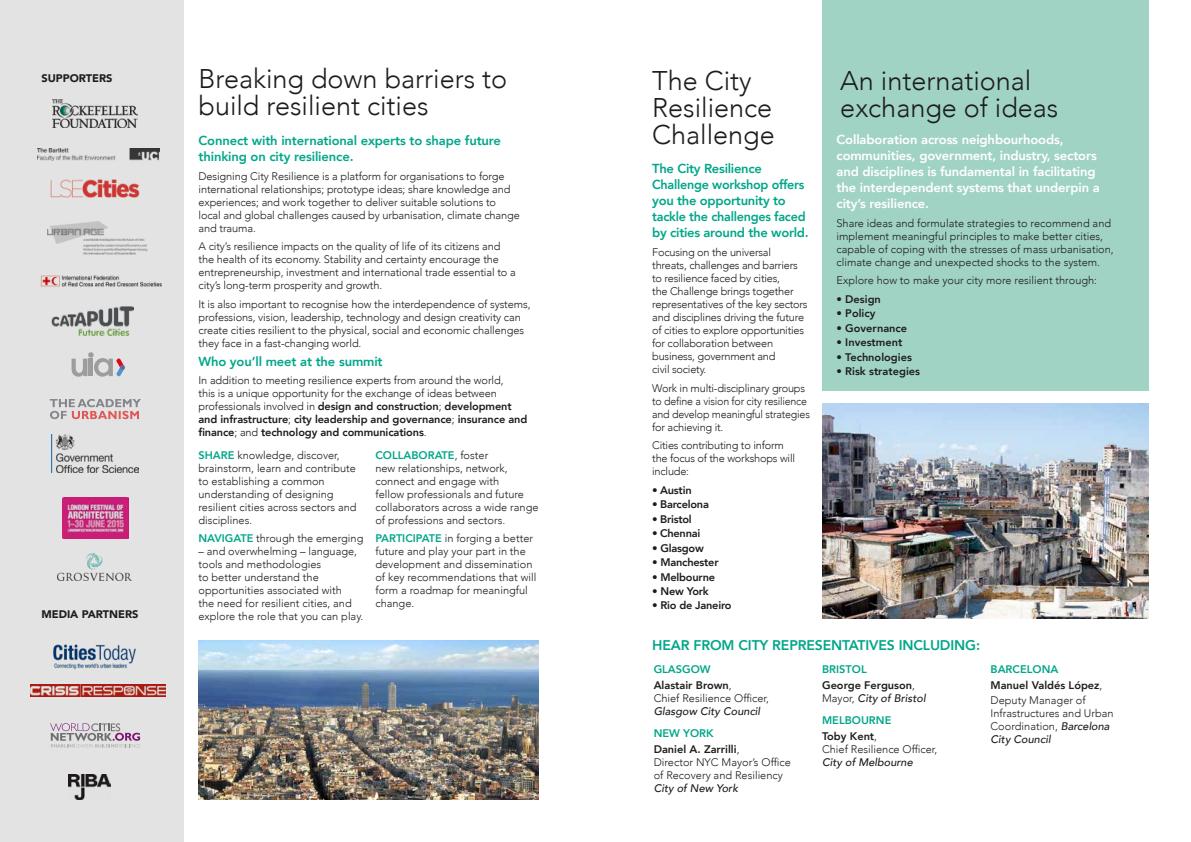
<style>
.page{position:relative;width:1191px;height:842px;background:#fff}
.page>*{position:absolute;margin:0;border:0;box-sizing:border-box;transform-origin:0 0}
.t1{font:300 27px/27px "Avenir";color:#1d1d1b}
.t2{font:800 14px "Avenir";letter-spacing:-.01em;color:#00a689}
.t3{font:800 13px/16px "Avenir";letter-spacing:-.02em;color:#00a689}
.t4{font:800 13px/16px "Avenir";letter-spacing:-.01em;color:#fff}
.t5{font:300 11px/13px "Avenir";letter-spacing:-.01em;color:#1d1d1b}
.t6{font:800 11px/15.8px "Avenir";color:#1d1d1b}
.t7{font:italic 500 11px/21.5px "Avenir";color:#1d1d1b}
.t8{font:800 11px "Avenir";letter-spacing:-.02em;color:#1d1d1b}
.t9{font:900 11px "Avenir";color:#1d1d1b}
.s1{font-weight:800}
.s2{font-weight:800;color:#00a689}
.s3{font-weight:300}
.s4{color:#00a689}
.s5{font-weight:300;font-style:normal}
.s6{font-weight:800;font-style:normal;color:#00a689}
.s7{font-weight:500;font-style:italic}
</style>
<div class="page">
<div style="left:0;top:0;width:184px;height:842px;background:#e3e3e3"></div>
<img style="left:40px;top:275px;width:122px;height:12px">
<img style="left:51px;top:306px;width:83px;height:30px">
<img style="left:50px;top:180px;width:89px;height:17px">
<img style="left:51px;top:434px;width:87px;height:38px">
<img style="left:48px;top:221px;width:99px;height:33px">
<img style="left:53px;top:99px;width:84px;height:28px">
<img style="left:38px;top:148px;width:122px;height:12px">
<img style="left:62px;top:498px;width:66px;height:41px">
<svg style="left:50px;top:399px;width:91px;height:20px"></svg>
<div style="left:822px;top:0;width:326px;height:390px;background:#a1d3c5"></div>
<img style="left:822px;top:403px;width:326px;height:215px">
<img style="left:198px;top:640px;width:340px;height:159px">
<img style="left:53px;top:644px;width:83px;height:25px">
<svg style="left:72px;top:352px;width:53px;height:25px"></svg>
<svg style="left:50px;top:723px;width:90px;height:24px"></svg>
<img style="left:31px;top:684px;width:135px;height:12px">
<img style="left:69px;top:774px;width:42px;height:25px">
<img style="left:58px;top:553px;width:74px;height:28px">
<p class="t9" style="left:41px;top:71px;width:73px">SUPPORTERS</p>
<p class="t9" style="left:41px;top:607px;width:99px">MEDIA PARTNERS</p>
<h1 class="t1" style="left:198px;top:66px;width:310px">Breaking down barriers to build resilient cities</h1>
<p class="t3" style="left:198px;top:133px;width:304px">Connect with international experts to shape future thinking on city resilience.</p>
<p class="t5" style="left:198px;top:169px;width:323px">Designing City Resilience is a platform for organisations to forge international relationships; prototype ideas; share knowledge and experiences; and work together to deliver suitable solutions to local and global challenges caused by urbanisation, climate change and trauma.</p>
<p class="t5" style="left:198px;top:240px;width:319px">A city’s resilience impacts on the quality of life of its citizens and the health of its economy. Stability and certainty encourage the entrepreneurship, investment and international trade essential to a city’s long-term prosperity and growth.</p>
<p class="t5" style="left:198px;top:298px;width:333px">It is also important to recognise how the interdependence of systems, professions, vision, leadership, technology and design creativity can create cities resilient to the physical, social and economic challenges they face in a fast-changing world.</p>
<p class="t3" style="left:198px;top:353px;width:186px">Who you’ll meet at the summit</p>
<p class="t5" style="left:198px;top:374px;width:330px">In addition to meeting resilience experts from around the world,<br>this is a unique opportunity for the exchange of ideas between professionals involved in <span class="s1">design and construction</span>; <span class="s1">development and infrastructure</span>; <span class="s1">city leadership and governance</span>; <span class="s1">insurance and finance</span>; and <span class="s1">technology and communications</span>.</p>
<p class="t5" style="left:198px;top:448px;width:160px"><span class="s2">SHARE</span> knowledge, discover, brainstorm, learn and contribute to establishing a common understanding of designing resilient cities across sectors and disciplines.</p>
<p class="t5" style="left:198px;top:532px;width:166px"><span class="s2">NAVIGATE</span> through the emerging</p>
<p class="t5" style="left:198px;top:545px;width:166px">– and overwhelming – language, tools and methodologies<br>to better understand the opportunities associated with<br>the need for resilient cities, and explore the role that you can play.</p>
<p class="t5" style="left:375px;top:449px;width:165px"><span class="s2">COLLABORATE</span>, foster<br>new relationships, network, connect and engage with<br>fellow professionals and future collaborators across a wide range of professions and sectors.</p>
<p class="t5" style="left:375px;top:532px;width:163px"><span class="s2">PARTICIPATE</span> in forging a better future and play your part in the development and dissemination of key recommendations that will form a roadmap for meaningful change.</p>
<h1 class="t1" style="left:652px;top:68px;width:124px">The City<br>Resilience<br>Challenge</h1>
<p class="t3" style="left:652px;top:161px;width:158px">The City Resilience<br>Challenge workshop offers you the opportunity to tackle the challenges faced by cities around the world.</p>
<p class="t5" style="left:652px;top:246px;width:157px">Focusing on the universal threats, challenges and barriers to resilience faced by cities,<br>the Challenge brings together representatives of the key sectors and disciplines driving the future of cities to explore opportunities for collaboration between business, government and<br>civil society.</p>
<p class="t5" style="left:652px;top:382px;width:159px">Work in multi-disciplinary groups to define a vision for city resilience and develop meaningful strategies for achieving it.</p>
<p class="t5" style="left:652px;top:439px;width:144px">Cities contributing to inform the focus of the workshops will include:</p>
<p class="t6" style="left:652px;top:483px;width:41px"><span class="s3">•</span> Austin</p>
<p class="t8" style="left:652px;top:497px;width:58px"><span class="s3">•</span> Barcelona</p>
<p class="t8" style="left:652px;top:512px;width:41px"><span class="s3">•</span> Bristol</p>
<p class="t8" style="left:652px;top:526px;width:50px"><span class="s3">•</span> Chennai</p>
<p class="t8" style="left:652px;top:541px;width:53px">• Glasgow</p>
<p class="t8" style="left:652px;top:555px;width:68px">• Manchester</p>
<p class="t8" style="left:652px;top:569px;width:64px">• Melbourne</p>
<p class="t6" style="left:652px;top:584px;width:58px">• New York</p>
<p class="t8" style="left:652px;top:598px;width:81px">• Rio de Janeiro</p>
<h1 class="t1" style="left:840px;top:68px;width:220px">An international exchange of ideas</h1>
<p class="t4" style="left:836px;top:132px;width:265px">Collaboration across neighbourhoods, communities, government, industry, sectors and disciplines is fundamental in facilitating the interdependent systems that underpin a city’s resilience.</p>
<p class="t5" style="left:836px;top:217px;width:279px">Share ideas and formulate strategies to recommend and implement meaningful principles to make better cities, capable of coping with the stresses of mass urbanisation, climate change and unexpected shocks to the system.</p>
<p class="t5" style="left:836px;top:274px;width:262px">Explore how to make your city more resilient through:</p>
<p class="t6" style="left:836px;top:291px;width:46px">• Design</p>
<p class="t6" style="left:836px;top:306px;width:40px">• Policy</p>
<p class="t6" style="left:836px;top:320px;width:72px">• Governance</p>
<p class="t6" style="left:836px;top:335px;width:67px">• Investment</p>
<p class="t6" style="left:836px;top:349px;width:77px">• Technologies</p>
<p class="t6" style="left:836px;top:364px;width:85px">• Risk strategies</p>
<p class="t2" style="left:652px;top:636px;width:329px">HEAR FROM CITY REPRESENTATIVES INCLUDING:</p>
<p class="t6" style="left:653px;top:662px;width:80px"><span class="s4">GLASGOW<br></span>Alastair Brown<span class="s3">,</span></p>
<p class="t5" style="left:653px;top:692px;width:117px">Chief Resilience Officer,</p>
<p class="t7" style="left:653px;top:701px;width:108px">Glasgow City Council</p>
<p class="t6" style="left:653px;top:725px;width:87px"><span class="s4">NEW YORK<br></span>Daniel A. Zarrilli<span class="s3">,</span></p>
<p class="t5" style="left:653px;top:756px;width:139px">Director NYC Mayor’s Office of Recovery and Resiliency</p>
<p class="t7" style="left:653px;top:777px;width:86px">City of New York</p>
<p class="t6" style="left:822px;top:662px;width:94px"><span class="s4">BRISTOL<br></span>George Ferguson<span class="s3">,</span></p>
<p class="t7" style="left:822px;top:688px;width:105px"><span class="s5">Mayor,</span> City of Bristol<br><span class="s6">MELBOURNE</span></p>
<p class="t5" style="left:822px;top:730px;width:117px"><span class="s1">Toby Kent</span>,<br>Chief Resilience Officer,</p>
<p class="t7" style="left:822px;top:751px;width:92px">City of Melbourne</p>
<p class="t6" style="left:990px;top:662px;width:113px"><span class="s4">BARCELONA<br></span>Manuel Valdés López<span class="s3">,</span></p>
<p class="t5" style="left:990px;top:694px;width:125px">Deputy Manager of<br>Infrastructures and Urban<br>Coordination, <span class="s7">Barcelona<br>City Council</span></p>
</div>
